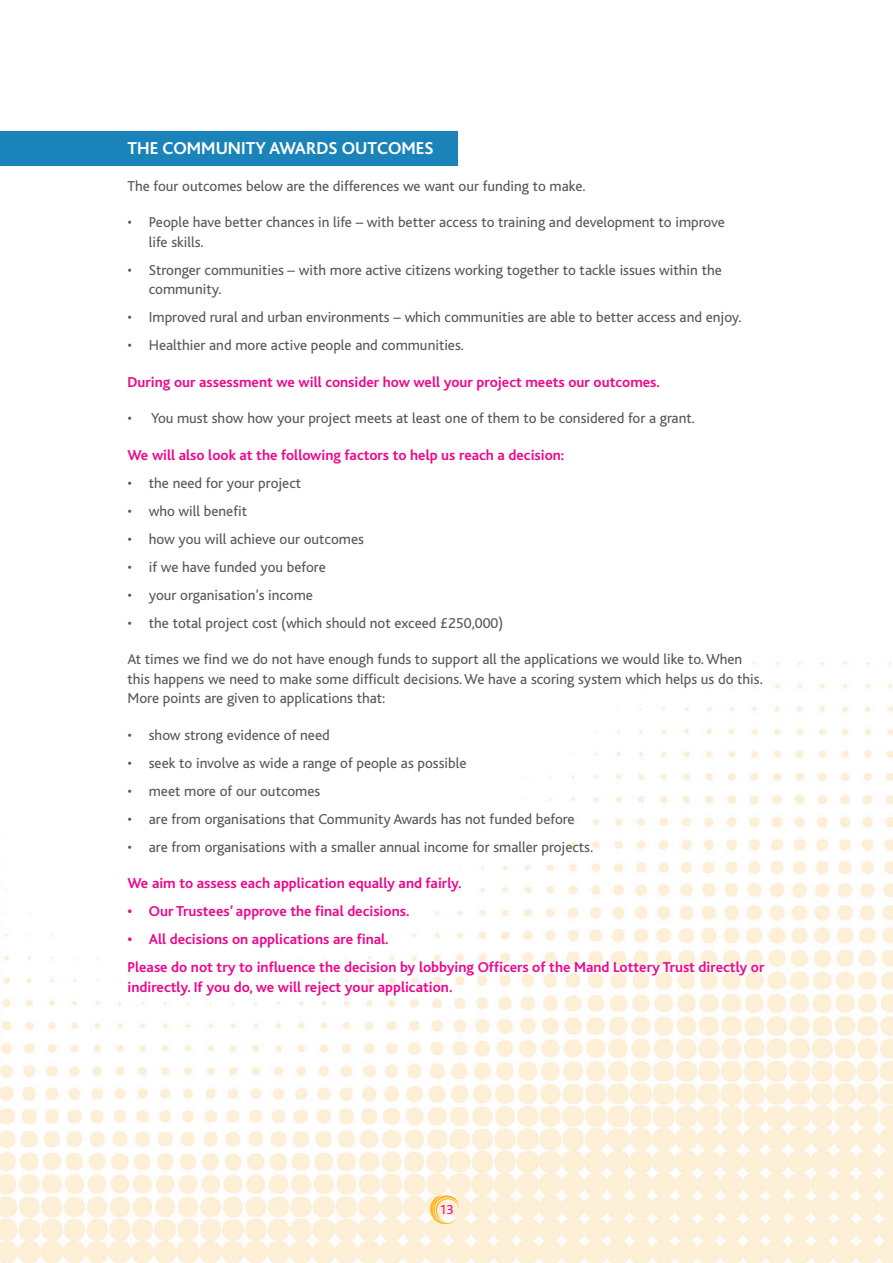
<style>
.page{position:relative;width:893px;height:1263px;background:#fff}
.page>*{position:absolute;margin:0;border:0;box-sizing:border-box;transform-origin:0 0}
.t1{font:700 18px "Bliss";color:#fff}
.t2{font:15px/19.5px "Bliss";color:#57585a}
.t3{font:700 15px/28px "Bliss";color:#ed088c}
.t4{font:13.5px "Bliss";color:#ed088c}
</style>
<div class="page">
<img style="left:0;top:165px;width:893px;height:1098px">
<svg style="left:430px;top:1195px;width:29px;height:29px"></svg>
<div style="left:0;top:131px;width:458px;height:34px;background:#1a83b9"></div>
<p class="t1" style="left:128px;top:139px;width:307px">THE COMMUNITY AWARDS OUTCOMES</p>
<p class="t2" style="left:128px;top:176px;width:459px">The four outcomes below are the differences we want our funding to make.</p>
<p class="t2" style="left:149px;top:213px;width:578px;text-indent:-21px">• People have better chances in life – with better access to training and development to improve life skills.</p>
<p class="t2" style="left:149px;top:260px;width:574px;text-indent:-21px">• Stronger communities – with more active citizens working together to tackle issues within the community.</p>
<p class="t2" style="left:128px;top:308px;width:616px">• Improved rural and urban environments – which communities are able to better access and enjoy.</p>
<p class="t2" style="left:128px;top:336px;width:338px">• Healthier and more active people and communities.</p>
<p class="t3" style="left:128px;top:368px;width:534px">During our assessment we will consider how well your project meets our outcomes.</p>
<p class="t2" style="left:128px;top:409px;width:569px">• You must show how your project meets at least one of them to be considered for a grant.</p>
<p class="t3" style="left:128px;top:441px;width:438px">We will also look at the following factors to help us reach a decision:</p>
<p class="t2" style="left:128px;top:473px;width:175px">• the need for your project</p>
<p class="t2" style="left:128px;top:501px;width:121px">• who will benefit</p>
<p class="t2" style="left:128px;top:529px;width:238px">• how you will achieve our outcomes</p>
<p class="t2" style="left:128px;top:557px;width:200px">• if we have funded you before</p>
<p class="t2" style="left:128px;top:585px;width:187px">• your organisation’s income</p>
<p class="t2" style="left:128px;top:613px;width:377px">• the total project cost (which should not exceed £250,000)</p>
<p class="t2" style="left:128px;top:650px;width:637px">At times we find we do not have enough funds to support all the applications we would like to. When this happens we need to make some difficult decisions. We have a scoring system which helps us do this.<br>More points are given to applications that:</p>
<p class="t2" style="left:128px;top:725px;width:204px">• show strong evidence of need</p>
<p class="t2" style="left:128px;top:753px;width:340px">• seek to involve as wide a range of people as possible</p>
<p class="t2" style="left:128px;top:781px;width:194px">• meet more of our outcomes</p>
<p class="t2" style="left:128px;top:809px;width:449px">• are from organisations that Community Awards has not funded before</p>
<p class="t2" style="left:128px;top:837px;width:467px">• are from organisations with a smaller annual income for smaller projects.</p>
<p class="t3" style="left:128px;top:870px;width:336px">We aim to assess each application equally and fairly.</p>
<p class="t3" style="left:128px;top:898px;width:283px">• Our Trustees’ approve the final decisions.</p>
<p class="t3" style="left:128px;top:926px;width:638px">• All decisions on applications are final.<br>Please do not try to influence the decision by lobbying Officers of the Mand Lottery Trust directly or</p>
<p class="t3" style="left:128px;top:973px;width:326px">indirectly. If you do, we will reject your application.</p>
<p class="t4" style="left:439px;top:1202px;width:16px">13</p>
</div>
